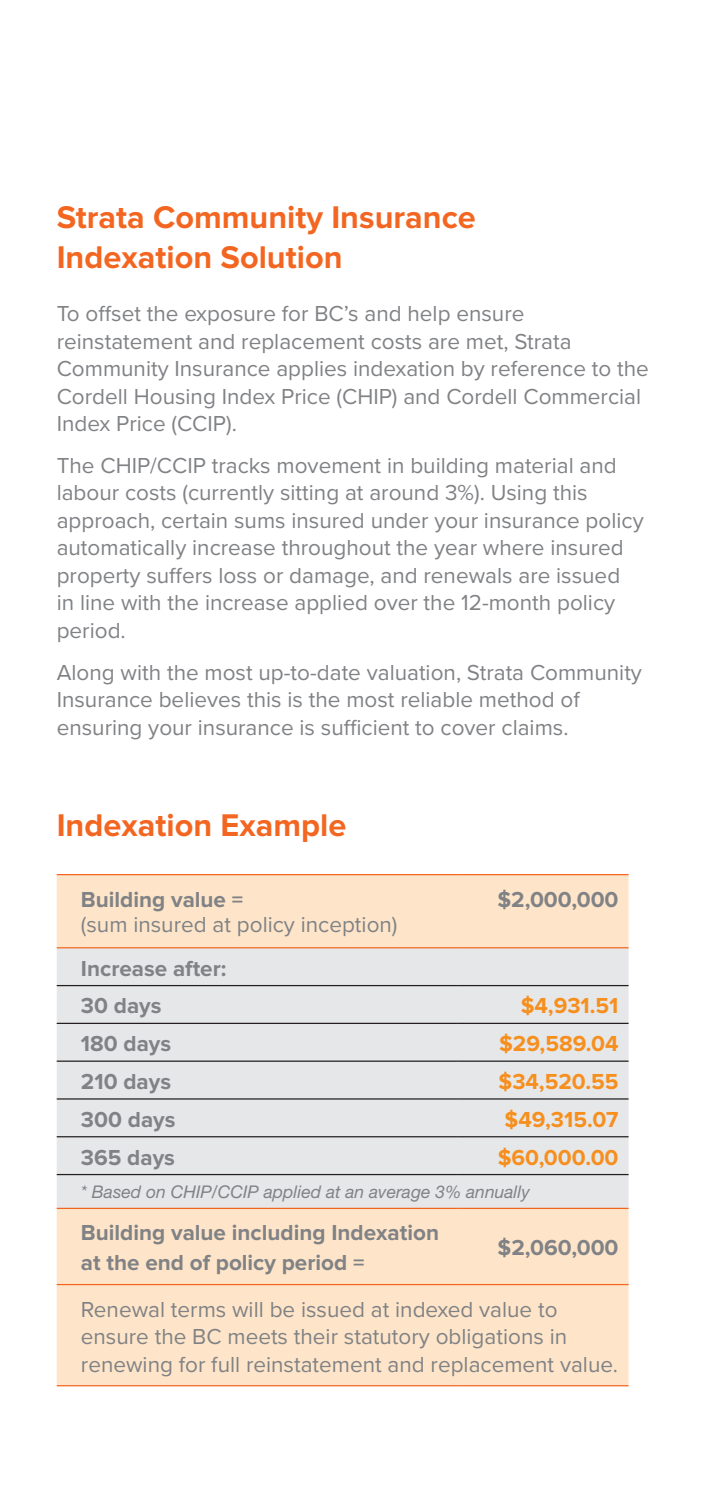
<style>
.page{position:relative;width:702px;height:1489px;background:#fff}
.page>*{position:absolute;margin:0;border:0;box-sizing:border-box;transform-origin:0 0}
.t1{font:700 32.5px/40px "Proxima Nova";color:#f36621}
.Bullets{font:22.5px/27.5px "Proxima Nova";color:#808285}
.Bullets-2{font:700 22.5px/30px "Proxima Nova";color:#808285}
.t2{font:700 22.5px "Proxima Nova";color:#f68f1e}
.t3{font:italic 17.5px "Helvetica Neue";color:#808285}
.s1{font-weight:700}
</style>
<div class="page">
<div style="left:57px;top:875px;width:571px;height:509px;background:#fee5c9"></div>
<div style="left:57px;top:948px;width:571px;height:259px;background:#e6e7e9"></div>
<hr style="left:57px;top:984px;width:401px;height:2px;background:#231f20">
<hr style="left:458px;top:984px;width:170px;height:2px;background:#231f20">
<hr style="left:57px;top:1022px;width:401px;height:1px;background:#231f20">
<hr style="left:458px;top:1022px;width:170px;height:1px;background:#231f20">
<hr style="left:57px;top:1060px;width:401px;height:1px;background:#231f20">
<hr style="left:458px;top:1060px;width:170px;height:1px;background:#231f20">
<hr style="left:57px;top:1098px;width:401px;height:1px;background:#231f20">
<hr style="left:458px;top:1098px;width:170px;height:1px;background:#231f20">
<hr style="left:57px;top:1136px;width:401px;height:1px;background:#231f20">
<hr style="left:458px;top:1136px;width:170px;height:1px;background:#231f20">
<hr style="left:57px;top:1173px;width:401px;height:2px;background:#231f20">
<hr style="left:458px;top:1173px;width:170px;height:2px;background:#231f20">
<hr style="left:57px;top:874px;width:401px;height:1px;background:#f36621">
<hr style="left:458px;top:874px;width:170px;height:1px;background:#f36621">
<hr style="left:57px;top:947px;width:401px;height:1px;background:#f36621">
<hr style="left:458px;top:947px;width:170px;height:1px;background:#f36621">
<hr style="left:57px;top:1207px;width:401px;height:1px;background:#f36621">
<hr style="left:458px;top:1207px;width:170px;height:1px;background:#f36621">
<hr style="left:57px;top:1283px;width:401px;height:1px;background:#f36621">
<hr style="left:458px;top:1283px;width:170px;height:1px;background:#f36621">
<hr style="left:57px;top:1384px;width:401px;height:2px;background:#f36621">
<hr style="left:458px;top:1384px;width:170px;height:2px;background:#f36621">
<p class="t1" style="left:57px;top:198px;width:420px">Strata Community Insurance<br>Indexation Solution</p>
<p class="Bullets" style="left:57px;top:299px;width:593px">To offset the exposure for BC’s and help ensure reinstatement and replacement costs are met, Strata Community Insurance applies indexation by reference to the Cordell Housing Index Price (CHIP) and Cordell Commercial Index Price (CCIP).</p>
<p class="Bullets" style="left:57px;top:450px;width:588px">The CHIP/CCIP tracks movement in building material and labour costs (currently sitting at around 3%). Using this approach, certain sums insured under your insurance policy automatically increase throughout the year where insured property suffers loss or damage, and renewals are issued<br>in line with the increase applied over the 12-month policy period.</p>
<p class="Bullets" style="left:57px;top:657px;width:586px">Along with the most up-to-date valuation, Strata Community<br>Insurance believes this is the most reliable method of ensuring your insurance is sufficient to cover claims.</p>
<p class="t1" style="left:57px;top:805px;width:291px">Indexation Example</p>
<p class="Bullets" style="left:81px;top:885px;width:318px;line-height:25px"><span class="s1">Building value =<br></span>(sum insured at policy inception)</p>
<p class="Bullets-2" style="left:497px;top:884px;width:123px">$2,000,000</p>
<p class="Bullets-2" style="left:81px;top:953px;width:147px">Increase after:</p>
<p class="Bullets-2" style="left:81px;top:991px;width:82px">30 days</p>
<p class="t2" style="left:520px;top:992px;width:99px">$4,931.51</p>
<p class="Bullets-2" style="left:81px;top:1029px;width:92px">180 days</p>
<p class="t2" style="left:499px;top:1030px;width:121px">$29,589.04</p>
<p class="Bullets-2" style="left:81px;top:1066px;width:92px">210 days</p>
<p class="t2" style="left:498px;top:1068px;width:121px">$34,520.55</p>
<p class="Bullets-2" style="left:81px;top:1104px;width:96px">300 days</p>
<p class="t2" style="left:504px;top:1106px;width:115px">$49,315.07</p>
<p class="Bullets-2" style="left:81px;top:1142px;width:96px">365 days</p>
<p class="t2" style="left:497px;top:1143px;width:122px">$60,000.00</p>
<p class="t3" style="left:81px;top:1181px;width:450px">* Based on CHIP/CCIP applied at an average 3% annually</p>
<p class="Bullets-2" style="left:81px;top:1218px;width:359px">Building value including Indexation at the end of policy period =</p>
<p class="Bullets-2" style="left:497px;top:1233px;width:122px">$2,060,000</p>
<p class="Bullets" style="left:81px;top:1294px;width:538px">Renewal terms will be issued at indexed value to ensure the BC meets their statutory obligations in renewing for full reinstatement and replacement value.</p>
</div>
